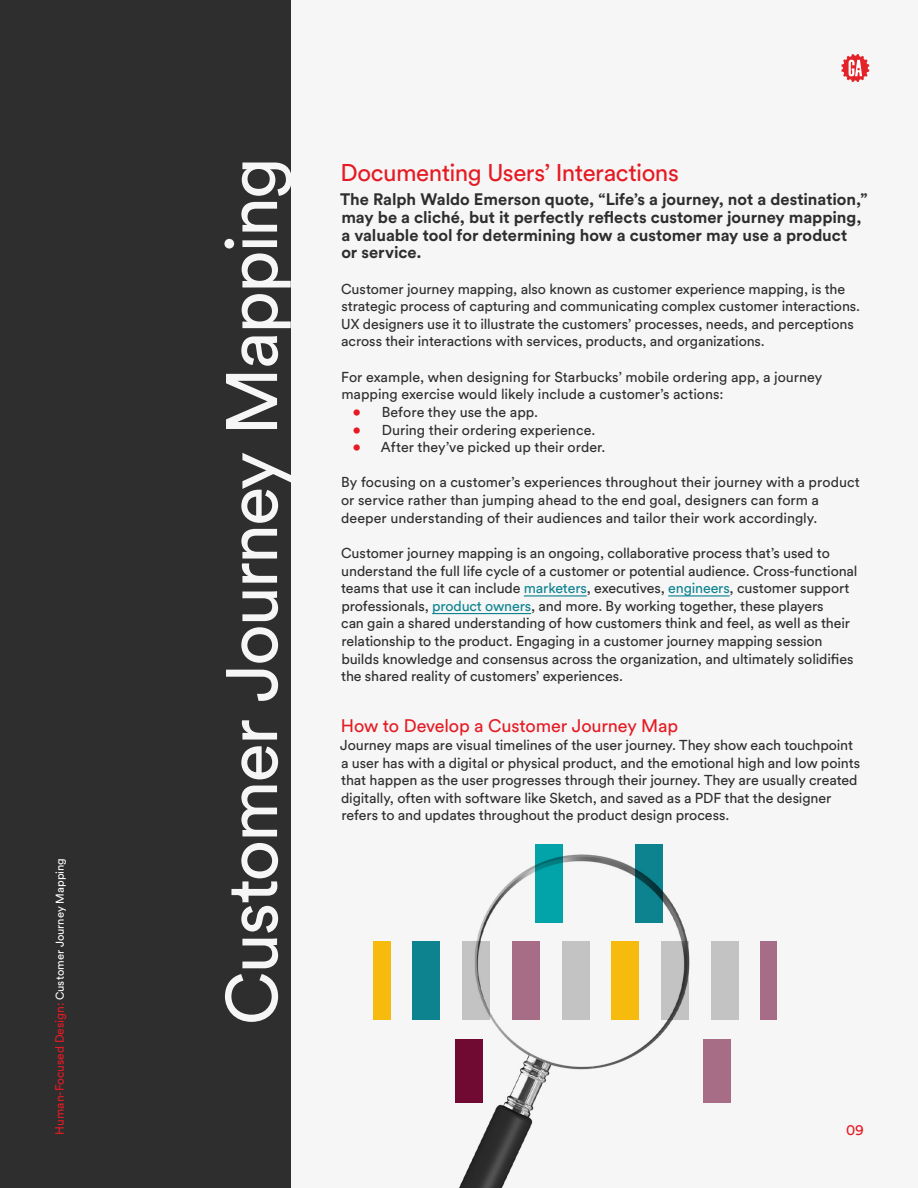
<style>
.page{position:relative;width:918px;height:1188px;background:#f6f6f6}
.page>*{position:absolute;margin:0;border:0;box-sizing:border-box;transform-origin:0 0}
.t1{font:72px "Circular Std";letter-spacing:-.03em;color:#f6f6f6}
.t2{font:24px "Circular Std";letter-spacing:-.02em;color:#e51b24}
.t3{font:18px "Circular Std";letter-spacing:-.01em;color:#e51b24}
.t4{font:700 16.5px/17.5px "Circular Std";color:#2e2e2e}
.t5{font:15px "Circular Std";color:#e51b24}
.t6{font:14.25px/17.7px "Circular Std";letter-spacing:-.005em;color:#2e2e2e}
.t7{font:11.25px "Circular Std";color:#fff}
.s1{font-size:12px;color:#e51b24}
.s2{font-weight:700;font-size:15px;color:#e51b24}
.s3{color:#0d8390}
</style>
<div class="page">
<svg style="left:841px;top:54px;width:28px;height:28px"></svg>
<div style="left:0;top:0;width:291px;height:1188px;background:#2e2e2e"></div>
<hr style="left:524px;top:595px;width:63px;height:2px;background:#0d8390">
<hr style="left:668px;top:595px;width:62px;height:2px;background:#0d8390">
<hr style="left:432px;top:613px;width:99px;height:1px;background:#0d8390">
<div style="left:374px;top:942px;width:16px;height:78px;background:#f6bb0d"></div>
<div style="left:413px;top:942px;width:27px;height:78px;background:#0d8390"></div>
<div style="left:711px;top:942px;width:27px;height:78px;background:#c3c3c3"></div>
<div style="left:761px;top:942px;width:16px;height:78px;background:#a86d86"></div>
<div style="left:704px;top:1039px;width:27px;height:64px;background:#a86d86"></div>
<img style="left:455px;top:844px;width:249px;height:344px">
<p class="t7" style="left:53px;top:1135px;width:278px;rotate:-90deg"><span class="s1">Human-Focused Design:</span> Customer Journey Mapping</p>
<h1 class="t1" style="left:208px;top:1025px;width:869px;rotate:-90deg">Customer Journey Mapping</h1>
<h2 class="t2" style="left:340px;top:158px;width:340px">Documenting Users’ Interactions</h2>
<p class="t4" style="left:340px;top:190px;width:529px">The Ralph Waldo Emerson quote, “Life’s a journey, not a destination,” may be a cliché, but it perfectly reflects customer journey mapping, a valuable tool for determining how a customer may use a product<br>or service.</p>
<p class="t6" style="left:341px;top:280px;width:521px">Customer journey mapping, also known as customer experience mapping, is the strategic process of capturing and communicating complex customer interactions.<br>UX designers use it to illustrate the customers’ processes, needs, and perceptions across their interactions with services, products, and organizations.</p>
<p class="t6" style="left:341px;top:368px;width:483px">For example, when designing for Starbucks’ mobile ordering app, a journey mapping exercise would likely include a customer’s actions:</p>
<p class="t6" style="left:353px;top:403px;width:187px"><span class="s2">•</span> Before they use the app.</p>
<p class="t6" style="left:353px;top:421px;width:244px"><span class="s2">•</span> During their ordering experience.</p>
<p class="t6" style="left:353px;top:438px;width:254px"><span class="s2">•</span> After they’ve picked up their order.</p>
<p class="t6" style="left:341px;top:473px;width:520px">By focusing on a customer’s experiences throughout their journey with a product or service rather than jumping ahead to the end goal, designers can form a deeper understanding of their audiences and tailor their work accordingly.</p>
<p class="t6" style="left:341px;top:544px;width:518px">Customer journey mapping is an ongoing, collaborative process that’s used to understand the full life cycle of a customer or potential audience. Cross-functional teams that use it can include <span class="s3">marketers</span>, executives, <span class="s3">engineers</span>, customer support professionals, <span class="s3">product owners</span>, and more. By working together, these players<br>can gain a shared understanding of how customers think and feel, as well as their relationship to the product. Engaging in a customer journey mapping session builds knowledge and consensus across the organization, and ultimately solidifies the shared reality of customers’ experiences.</p>
<p class="t3" style="left:341px;top:715px;width:339px">How to Develop a Customer Journey Map</p>
<p class="t6" style="left:340px;top:736px;width:521px">Journey maps are visual timelines of the user journey. They show each touchpoint a user has with a digital or physical product, and the emotional high and low points that happen as the user progresses through their journey. They are usually created digitally, often with software like Sketch, and saved as a PDF that the designer refers to and updates throughout the product design process.</p>
<p class="t5" style="left:846px;top:1120px;width:19px">09</p>
</div>
